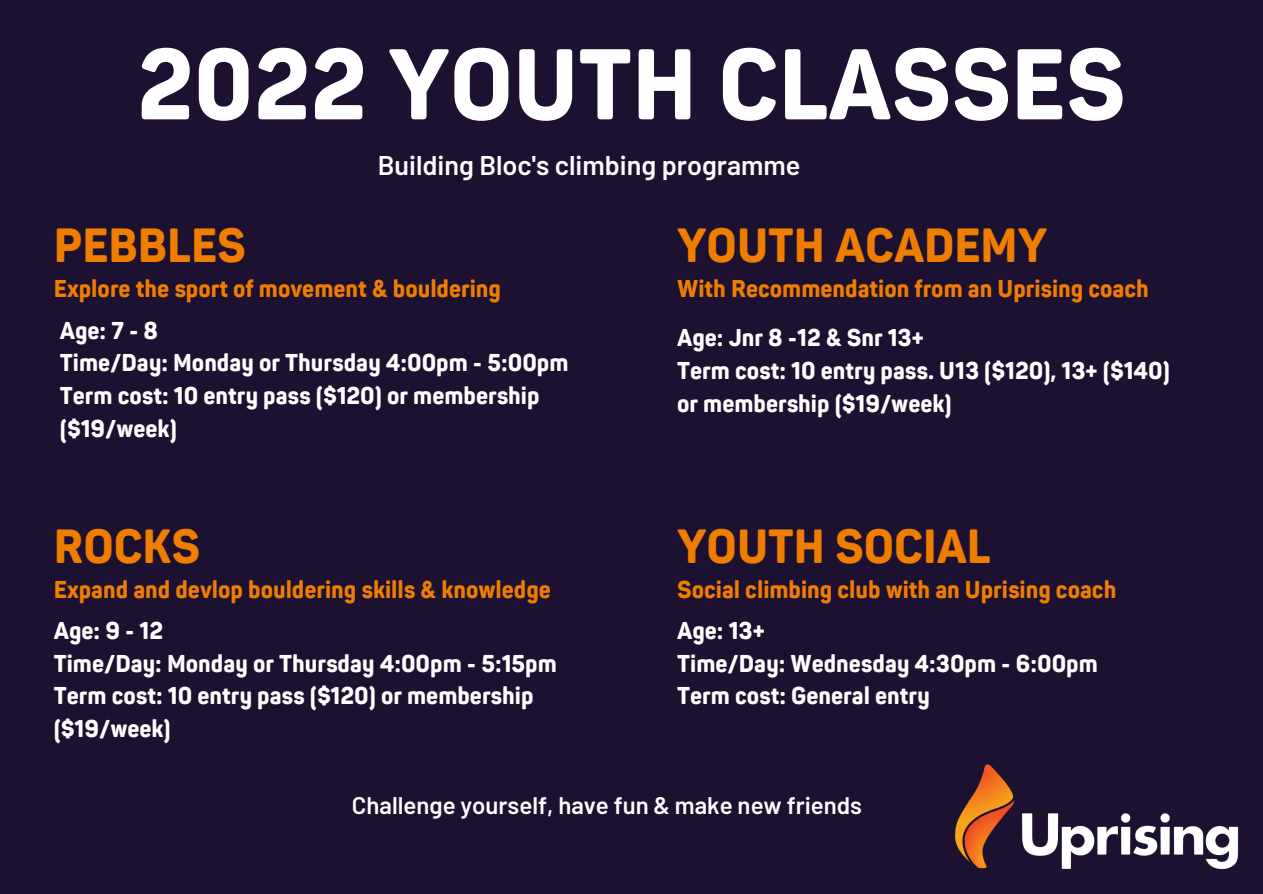
<style>
.page{position:relative;width:1263px;height:894px;background:#fff}
.page>*{position:absolute;margin:0;border:0;box-sizing:border-box;transform-origin:0 0}
.t1{font:800 98.7px "Panton Narrow";color:#fff}
.t2{font:800 47.25px "Panton Narrow";color:#ef7d00}
.t3{font:600 27px "Barlow";color:#fff}
.t4{font:800 24px/32.5px "Panton Narrow";color:#fff}
.t5{font:800 24px "Panton Narrow";color:#ef7d00}
.t6{font:600 24px "Barlow";color:#fff}
</style>
<div class="page">
<div style="left:0;top:0;width:1263px;height:893px;background:#1d1131"></div>
<img style="left:955px;top:764px;width:284px;height:106px">
<p class="t1" style="left:137px;top:27px;width:990px">2022 YOUTH CLASSES</p>
<p class="t2" style="left:54px;top:218px;width:194px">PEBBLES</p>
<p class="t3" style="left:378px;top:147px;width:424px">Building Bloc's climbing programme</p>
<p class="t2" style="left:677px;top:218px;width:371px">YOUTH ACADEMY</p>
<p class="t5" style="left:54px;top:274px;width:449px">Explore the sport of movement &amp; bouldering</p>
<p class="t5" style="left:677px;top:274px;width:473px">With Recommendation from an Uprising coach</p>
<p class="t4" style="left:60px;top:315px;width:100px">Age:7-8</p>
<p class="t4" style="left:60px;top:347px;width:510px">Time/Day: Monday or Thursday 4:00pm - 5:00pm</p>
<p class="t4" style="left:60px;top:380px;width:481px">Term cost: 10 entry pass ($120) or membership ($19/week)</p>
<p class="t2" style="left:54px;top:518px;width:148px">ROCKS</p>
<p class="t5" style="left:54px;top:575px;width:499px">Expand and devlop bouldering skills &amp; knowledge</p>
<p class="t4" style="left:54px;top:615px;width:111px">Age: 9 - 12</p>
<p class="t4" style="left:54px;top:647px;width:504px">Time/Day: Monday or Thursday 4:00pm - 5:15pm</p>
<p class="t4" style="left:54px;top:680px;width:481px">Term cost: 10 entry pass ($120) or membership ($19/week)</p>
<p class="t4" style="left:677px;top:322px;width:248px">Age: Jnr 8 -12 &amp; Snr 13+</p>
<p class="t4" style="left:677px;top:355px;width:494px">Term cost: 10 entry pass. U13 ($120), 13+ ($140) or membership ($19/week)</p>
<p class="t2" style="left:677px;top:518px;width:315px">YOUTH SOCIAL</p>
<p class="t5" style="left:677px;top:575px;width:441px">Social climbing club with an Uprising coach</p>
<p class="t4" style="left:677px;top:615px;width:89px">Age: 13+</p>
<p class="t4" style="left:677px;top:647px;width:422px">Time/Day: Wednesday 4:30pm - 6:00pm</p>
<p class="t4" style="left:677px;top:680px;width:254px">Term cost: General entry</p>
<p class="t6" style="left:352px;top:789px;width:512px">Challenge yourself, have fun &amp; make new friends</p>
</div>
